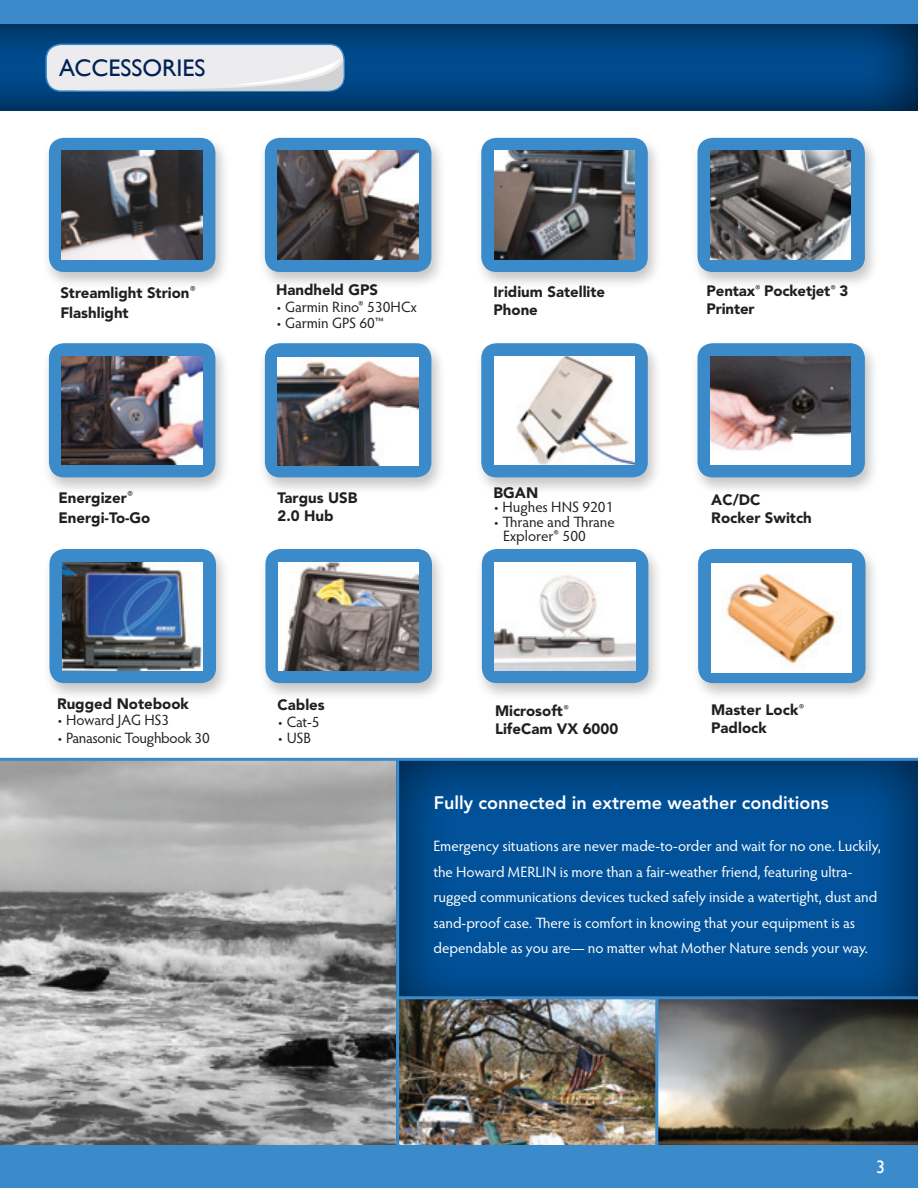
<style>
.page{position:relative;width:918px;height:1188px;background:#fff}
.page>*{position:absolute;margin:0;border:0;box-sizing:border-box;transform-origin:0 0}
.t1{font:24px "Gill Sans";color:#002154}
.t2{font:800 18px "Avenir LT Std";color:#fff}
.t3{font:18px "Gill Sans";color:#fff}
.t4{font:15px/25.5px "Hypatia Sans Pro";color:#fff}
.t5{font:900 15px/18px "Avenir LT Std";color:#231f20}
.t6{font:15px/13.5px "Hypatia Sans Pro";letter-spacing:-.005em;color:#231f20}
.s1{font-family:"Hypatia Sans Pro";font-weight:400;font-size:16.5px}
.s2{font-family:"Hypatia Sans Pro";font-weight:400}
</style>
<div class="page">
<img style="left:0;top:761px;width:396px;height:385px">
<div style="left:0;top:20px;width:918px;height:92px;background:#231f20;opacity:.93"></div>
<div style="left:0;top:0;width:918px;height:23px;background:#3b8ac9"></div>
<div style="left:46px;top:44px;width:298px;height:47px;background:#ececee;border-radius:15px"></div>
<div style="left:45px;top:44px;width:300px;height:48px;border:2px solid #3a8ac9;border-radius:15px"></div>
<svg style="left:73px;top:59px;width:272px;height:39px"></svg>
<div style="left:394px;top:757px;width:524px;height:256px;background:#231f20;opacity:.74"></div>
<img style="left:399px;top:999px;width:519px;height:147px">
<hr style="left:397px;top:996px;width:521px;height:3px;background:#3b8ac9">
<hr style="left:655px;top:998px;width:3px;height:152px;background:#3b8ac9">
<hr style="left:396px;top:760px;width:3px;height:406px;background:#3b8ac9">
<hr style="left:0;top:758px;width:918px;height:3px;background:#3b8ac9">
<div style="left:0;top:1146px;width:918px;height:42px;background:#3b8ac9"></div>
<div style="left:41px;top:133px;width:189px;height:156px;background:#231f20;opacity:.26"></div>
<div style="left:49px;top:138px;width:166px;height:134px;background:#3b8ac9;border-radius:15px"></div>
<div style="left:690px;top:133px;width:189px;height:156px;background:#231f20;opacity:.26"></div>
<div style="left:698px;top:138px;width:167px;height:134px;background:#3b8ac9;border-radius:15px"></div>
<div style="left:257px;top:133px;width:189px;height:156px;background:#231f20;opacity:.26"></div>
<div style="left:265px;top:138px;width:166px;height:134px;background:#3b8ac9;border-radius:15px"></div>
<div style="left:474px;top:133px;width:188px;height:156px;background:#231f20;opacity:.26"></div>
<div style="left:481px;top:138px;width:167px;height:134px;background:#3b8ac9;border-radius:15px"></div>
<img style="left:62px;top:151px;width:140px;height:109px">
<img style="left:278px;top:151px;width:140px;height:109px">
<img style="left:494px;top:151px;width:141px;height:109px">
<img style="left:710px;top:151px;width:141px;height:109px">
<div style="left:41px;top:339px;width:189px;height:155px;background:#231f20;opacity:.26"></div>
<div style="left:49px;top:343px;width:166px;height:134px;background:#3b8ac9;border-radius:15px"></div>
<div style="left:690px;top:339px;width:189px;height:155px;background:#231f20;opacity:.26"></div>
<div style="left:698px;top:343px;width:167px;height:134px;background:#3b8ac9;border-radius:15px"></div>
<div style="left:257px;top:339px;width:189px;height:155px;background:#231f20;opacity:.26"></div>
<div style="left:265px;top:343px;width:166px;height:134px;background:#3b8ac9;border-radius:15px"></div>
<div style="left:474px;top:339px;width:188px;height:155px;background:#231f20;opacity:.26"></div>
<div style="left:481px;top:343px;width:167px;height:134px;background:#3b8ac9;border-radius:15px"></div>
<img style="left:62px;top:356px;width:140px;height:109px">
<img style="left:278px;top:357px;width:140px;height:109px">
<img style="left:494px;top:356px;width:141px;height:109px">
<img style="left:710px;top:356px;width:141px;height:109px">
<div style="left:42px;top:544px;width:188px;height:156px;background:#231f20;opacity:.26"></div>
<div style="left:50px;top:549px;width:166px;height:134px;background:#3b8ac9;border-radius:15px"></div>
<div style="left:691px;top:544px;width:189px;height:156px;background:#231f20;opacity:.26"></div>
<div style="left:698px;top:549px;width:168px;height:134px;background:#3b8ac9;border-radius:15px"></div>
<div style="left:258px;top:544px;width:188px;height:156px;background:#231f20;opacity:.26"></div>
<div style="left:265px;top:549px;width:167px;height:134px;background:#3b8ac9;border-radius:15px"></div>
<div style="left:474px;top:544px;width:189px;height:156px;background:#231f20;opacity:.26"></div>
<div style="left:482px;top:549px;width:166px;height:134px;background:#3b8ac9;border-radius:15px"></div>
<img style="left:62px;top:562px;width:141px;height:109px">
<img style="left:278px;top:562px;width:141px;height:109px">
<img style="left:495px;top:562px;width:140px;height:109px">
<img style="left:711px;top:564px;width:140px;height:108px">
<h1 class="t1" style="left:59px;top:53px;width:148px">ACCESSORIES</h1>
<p class="t5" style="left:60px;top:283px;width:137px;line-height:19.8px">Streamlight Strion<span class="s1">®<br></span>Flashlight</p>
<p class="t5" style="left:276px;top:281px;width:104px">Handheld GPS</p>
<p class="t6" style="left:276px;top:299px;width:142px">• Garmin Rino® 530HCx</p>
<p class="t6" style="left:276px;top:316px;width:110px">• Garmin GPS 60™</p>
<p class="t5" style="left:494px;top:283px;width:113px">Iridium Satellite<br>Phone</p>
<p class="t5" style="left:707px;top:282px;width:143px">Pentax<span class="s2">®</span> Pocketjet<span class="s2">®</span> 3<br>Printer</p>
<p class="t5" style="left:58px;top:488px;width:93px;line-height:19.8px">Energizer<span class="s1">®<br></span>Energi-To-Go</p>
<p class="t5" style="left:278px;top:489px;width:82px">Targus USB<br>2.0 Hub</p>
<p class="t5" style="left:494px;top:484px;width:46px">BGAN</p>
<p class="t6" style="left:494px;top:500px;width:121px">• Hughes HNS 9201</p>
<p class="t6" style="left:503px;top:515px;width:113px;text-indent:-10px">• Thrane and Thrane<br>Explorer® 500</p>
<p class="t5" style="left:57px;top:695px;width:133px">Rugged Notebook</p>
<p class="t6" style="left:57px;top:713px;width:114px">• Howard JAG HS3</p>
<p class="t6" style="left:57px;top:731px;width:154px">• Panasonic Toughbook 30</p>
<p class="t5" style="left:278px;top:696px;width:49px">Cables</p>
<p class="t6" style="left:278px;top:714px;width:43px">• Cat-5</p>
<p class="t6" style="left:278px;top:731px;width:35px">• USB</p>
<p class="t5" style="left:495px;top:702px;width:125px">Microsoft<span class="s2">®<br></span>LifeCam VX 6000</p>
<p class="t5" style="left:711px;top:491px;width:102px">AC/DC<br>Rocker Switch</p>
<p class="t5" style="left:711px;top:701px;width:95px">Master Lock<span class="s2">®<br></span>Padlock</p>
<p class="t2" style="left:434px;top:792px;width:397px">Fully connected in extreme weather conditions</p>
<p class="t4" style="left:434px;top:833px;width:449px">Emergency situations are never made-to-order and wait for no one. Luckily, the Howard MERLIN is more than a fair-weather friend, featuring ultra&shy;rugged communications devices tucked safely inside a watertight, dust and sand-proof case. There is comfort in knowing that your equipment is as dependable as you are— no matter what Mother Nature sends your way.</p>
<p class="t3" style="left:876px;top:1156px;width:10px">3</p>
</div>
